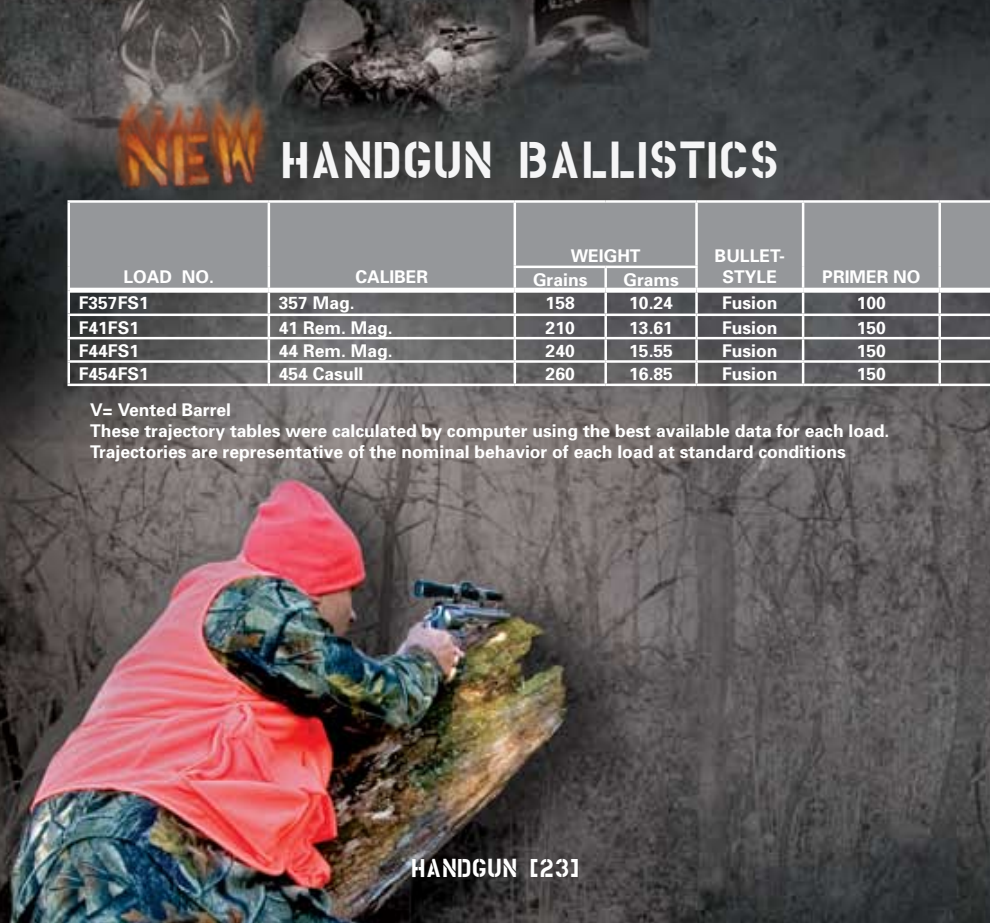
<style>
.page{position:relative;width:990px;height:923px;background:#fff}
.page>*{position:absolute;margin:0;border:0;box-sizing:border-box;transform-origin:0 0}
.t1{font:50px "House Broken Clean";color:#f5f5f6}
.t2{font:25px "House Broken Clean";color:#fff}
.t3{font:700 17.5px/21px "Univers";color:#fff}
</style>
<div class="page">
<img style="left:0;top:0;width:990px;height:922px">
<div style="left:70px;top:203px;width:920px;height:85px;background:#95979a"></div>
<hr style="left:68px;top:200px;width:201px;height:3px;background:#fff">
<hr style="left:68px;top:203px;width:2px;height:64px;background:#fff">
<hr style="left:269px;top:200px;width:246px;height:3px;background:#fff">
<hr style="left:268px;top:203px;width:2px;height:64px;background:#fff">
<hr style="left:515px;top:200px;width:91px;height:3px;background:#fff">
<hr style="left:514px;top:203px;width:2px;height:62px;background:#fff">
<hr style="left:606px;top:200px;width:91px;height:3px;background:#fff">
<hr style="left:697px;top:200px;width:106px;height:3px;background:#fff">
<hr style="left:695px;top:203px;width:3px;height:62px;background:#fff">
<hr style="left:803px;top:200px;width:137px;height:3px;background:#fff">
<hr style="left:802px;top:203px;width:2px;height:64px;background:#fff">
<hr style="left:940px;top:200px;width:50px;height:3px;background:#fff">
<hr style="left:938px;top:203px;width:3px;height:64px;background:#fff">
<hr style="left:68px;top:267px;width:2px;height:23px;background:#fff">
<hr style="left:268px;top:267px;width:2px;height:21px;background:#fff">
<hr style="left:514px;top:265px;width:92px;height:3px;background:#fff">
<hr style="left:514px;top:268px;width:2px;height:20px;background:#fff">
<hr style="left:606px;top:265px;width:92px;height:3px;background:#fff">
<hr style="left:604px;top:268px;width:3px;height:20px;background:#fff">
<hr style="left:695px;top:268px;width:3px;height:20px;background:#fff">
<hr style="left:802px;top:267px;width:2px;height:21px;background:#fff">
<hr style="left:938px;top:267px;width:3px;height:21px;background:#fff">
<hr style="left:68px;top:290px;width:2px;height:23px;background:#fff">
<hr style="left:268px;top:293px;width:2px;height:20px;background:#fff">
<hr style="left:514px;top:293px;width:2px;height:20px;background:#fff">
<hr style="left:604px;top:293px;width:3px;height:20px;background:#fff">
<hr style="left:695px;top:293px;width:3px;height:20px;background:#fff">
<hr style="left:802px;top:293px;width:2px;height:20px;background:#fff">
<hr style="left:938px;top:293px;width:3px;height:20px;background:#fff">
<hr style="left:68px;top:313px;width:201px;height:3px;background:#fff">
<hr style="left:68px;top:316px;width:2px;height:21px;background:#fff">
<hr style="left:269px;top:313px;width:246px;height:3px;background:#fff">
<hr style="left:268px;top:316px;width:2px;height:21px;background:#fff">
<hr style="left:515px;top:313px;width:91px;height:3px;background:#fff">
<hr style="left:514px;top:316px;width:2px;height:21px;background:#fff">
<hr style="left:606px;top:313px;width:91px;height:3px;background:#fff">
<hr style="left:604px;top:316px;width:3px;height:21px;background:#fff">
<hr style="left:697px;top:313px;width:106px;height:3px;background:#fff">
<hr style="left:695px;top:316px;width:3px;height:21px;background:#fff">
<hr style="left:803px;top:313px;width:137px;height:3px;background:#fff">
<hr style="left:802px;top:316px;width:2px;height:21px;background:#fff">
<hr style="left:940px;top:313px;width:50px;height:3px;background:#fff">
<hr style="left:938px;top:316px;width:3px;height:21px;background:#fff">
<hr style="left:68px;top:337px;width:201px;height:2px;background:#fff">
<hr style="left:68px;top:339px;width:2px;height:21px;background:#fff">
<hr style="left:269px;top:337px;width:246px;height:2px;background:#fff">
<hr style="left:268px;top:339px;width:2px;height:21px;background:#fff">
<hr style="left:515px;top:337px;width:91px;height:2px;background:#fff">
<hr style="left:514px;top:339px;width:2px;height:21px;background:#fff">
<hr style="left:606px;top:337px;width:91px;height:2px;background:#fff">
<hr style="left:604px;top:339px;width:3px;height:21px;background:#fff">
<hr style="left:697px;top:337px;width:106px;height:2px;background:#fff">
<hr style="left:695px;top:339px;width:3px;height:21px;background:#fff">
<hr style="left:803px;top:337px;width:137px;height:2px;background:#fff">
<hr style="left:802px;top:339px;width:2px;height:21px;background:#fff">
<hr style="left:940px;top:337px;width:50px;height:2px;background:#fff">
<hr style="left:938px;top:339px;width:3px;height:21px;background:#fff">
<hr style="left:68px;top:360px;width:201px;height:3px;background:#fff">
<hr style="left:68px;top:363px;width:2px;height:20px;background:#fff">
<hr style="left:269px;top:360px;width:246px;height:3px;background:#fff">
<hr style="left:268px;top:363px;width:2px;height:20px;background:#fff">
<hr style="left:515px;top:360px;width:91px;height:3px;background:#fff">
<hr style="left:514px;top:363px;width:2px;height:20px;background:#fff">
<hr style="left:606px;top:360px;width:91px;height:3px;background:#fff">
<hr style="left:604px;top:363px;width:3px;height:20px;background:#fff">
<hr style="left:697px;top:360px;width:106px;height:3px;background:#fff">
<hr style="left:695px;top:363px;width:3px;height:20px;background:#fff">
<hr style="left:803px;top:360px;width:137px;height:3px;background:#fff">
<hr style="left:802px;top:363px;width:2px;height:20px;background:#fff">
<hr style="left:940px;top:360px;width:50px;height:3px;background:#fff">
<hr style="left:938px;top:363px;width:3px;height:20px;background:#fff">
<hr style="left:68px;top:383px;width:201px;height:3px;background:#fff">
<hr style="left:269px;top:383px;width:246px;height:3px;background:#fff">
<hr style="left:515px;top:383px;width:91px;height:3px;background:#fff">
<hr style="left:606px;top:383px;width:91px;height:3px;background:#fff">
<hr style="left:697px;top:383px;width:106px;height:3px;background:#fff">
<hr style="left:803px;top:383px;width:137px;height:3px;background:#fff">
<hr style="left:940px;top:383px;width:50px;height:3px;background:#fff">
<div style="left:70px;top:288px;width:199px;height:5px;background:#fff"></div>
<div style="left:269px;top:288px;width:246px;height:5px;background:#fff"></div>
<div style="left:697px;top:288px;width:106px;height:5px;background:#fff"></div>
<div style="left:803px;top:288px;width:137px;height:5px;background:#fff"></div>
<div style="left:940px;top:288px;width:50px;height:5px;background:#fff"></div>
<div style="left:515px;top:288px;width:91px;height:5px;background:#fff"></div>
<div style="left:606px;top:288px;width:91px;height:5px;background:#fff"></div>
<img style="left:91px;top:60px;width:217px;height:150px">
<h1 class="t1" style="left:280px;top:141px;width:501px">HANDGUN BALLISTICS</h1>
<p class="t3" style="left:124px;top:266px;width:37px">Load</p>
<p class="t3" style="left:182px;top:266px;width:34px">No.</p>
<p class="t3" style="left:355px;top:266px;width:23px">Caliber</p>
<p class="t3" style="left:571px;top:245px;width:29px">Weight</p>
<p class="t3" style="left:715px;top:245px;width:37px">Bullet</p>
<p class="t3" style="left:779px;top:245px;width:7px">-</p>
<p class="t3" style="left:723px;top:266px;width:45px">Style</p>
<p class="t3" style="left:822px;top:266px;width:23px">Primer</p>
<p class="t3" style="left:893px;top:266px;width:29px">No</p>
<p class="t3" style="left:533px;top:268px;width:56px">Grains</p>
<p class="t3" style="left:623px;top:268px;width:57px">Grams</p>
<p class="t3" style="left:79px;top:292px;width:72px">F357FS1</p>
<p class="t3" style="left:279px;top:292px;width:77px">357 Mag.</p>
<p class="t3" style="left:546px;top:292px;width:31px">158</p>
<p class="t3" style="left:629px;top:292px;width:45px">10.24</p>
<p class="t3" style="left:722px;top:292px;width:57px">Fusion</p>
<p class="t3" style="left:857px;top:292px;width:31px">100</p>
<p class="t3" style="left:79px;top:316px;width:62px">F41FS1</p>
<p class="t3" style="left:279px;top:316px;width:115px">41 Rem. Mag.</p>
<p class="t3" style="left:546px;top:316px;width:31px">210</p>
<p class="t3" style="left:629px;top:316px;width:45px">13.61</p>
<p class="t3" style="left:722px;top:316px;width:57px">Fusion</p>
<p class="t3" style="left:857px;top:316px;width:31px">150</p>
<p class="t3" style="left:79px;top:340px;width:62px">F44FS1</p>
<p class="t3" style="left:279px;top:340px;width:115px">44 Rem. Mag.</p>
<p class="t3" style="left:546px;top:340px;width:31px">240</p>
<p class="t3" style="left:629px;top:340px;width:45px">15.55</p>
<p class="t3" style="left:722px;top:340px;width:57px">Fusion</p>
<p class="t3" style="left:857px;top:340px;width:31px">150</p>
<p class="t3" style="left:79px;top:363px;width:72px">F454FS1</p>
<p class="t3" style="left:279px;top:363px;width:86px">454 Casull</p>
<p class="t3" style="left:546px;top:363px;width:31px">260</p>
<p class="t3" style="left:629px;top:363px;width:45px">16.85</p>
<p class="t3" style="left:722px;top:363px;width:57px">Fusion</p>
<p class="t3" style="left:857px;top:363px;width:31px">150</p>
<p class="t3" style="left:90px;top:398px;width:801px">V= Vented Barrel<br>These trajectory tables were calculated by computer using the best available data for each load.<br>Trajectories are representative of the nominal behavior of each load at standard conditions</p>
<h2 class="t2" style="left:411px;top:858px;width:170px">HANDGUN [23]</h2>
</div>
